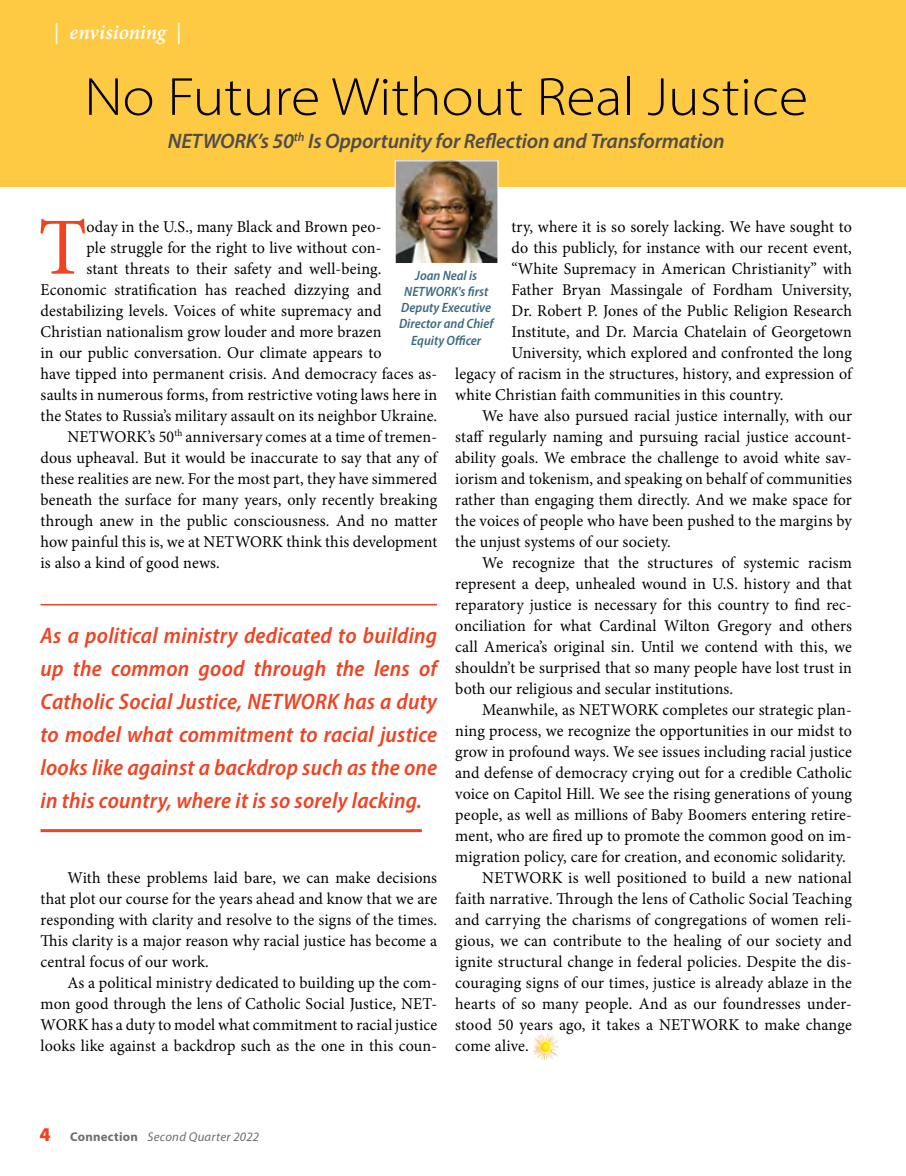
<style>
.page{position:relative;width:906px;height:1176px;background:#fff}
.page>*{position:absolute;margin:0;border:0;box-sizing:border-box;transform-origin:0 0}
.t1{font:81.15px "Minion Pro";color:#ef4423}
.t2{font:300 semi-expanded 54px "Myriad Pro";color:#000}
.t3{font:italic 600 semi-condensed 22.5px/33px "Myriad Pro";letter-spacing:.01em;color:#ef4423;text-align:justify}
.t4{font:italic 600 21px "Myriad Pro";letter-spacing:-.01em;color:#4d4d4f}
.t5{font:italic 600 21px "Minion Pro";letter-spacing:-.005em;color:#fff}
.t6{font:16.5px/21px "Minion Pro";letter-spacing:.01em;color:#000;text-align:justify}
.t7{font:italic 600 semi-condensed 13.5px/16.2px "Myriad Pro";color:#3d6a80;text-align:center}
.t8{font:italic 12.75px "Myriad Pro";letter-spacing:.02em;color:#6d6e71}
.s1{font-weight:500;font-style:normal;font-stretch:condensed}
.s2{font-weight:900;font-style:normal;font-size:19.5px;color:#ef4423}
.s3{font-weight:700;font-style:normal}
</style>
<div class="page">
<div style="left:0;top:0;width:905px;height:186px;background:#ffca43"></div>
<hr style="left:40px;top:603px;width:397px;height:2px;background:#ef4423">
<hr style="left:40px;top:828px;width:381px;height:3px;background:#ef4423">
<img style="left:533px;top:1033px;width:25px;height:26px">
<img style="left:397px;top:163px;width:99px;height:99px">
<div style="left:395px;top:161px;width:103px;height:103px;border:1px solid #fff"></div>
<p class="t5" style="left:54px;top:18px;width:129px"><span class="s1">|</span> envisioning <span class="s1">|</span></p>
<h2 class="t2" style="left:84px;top:64px;width:724px">No Future Without Real Justice</h2>
<p class="t4" style="left:168px;top:127px;width:558px">NETWORK’s 50<sup>th</sup> Is Opportunity for Reflection and Transformation</p>
<h1 class="t1" style="left:38px;top:193px;width:50px">T</h1>
<p class="t6" style="left:86px;top:216px;width:296px">oday in the U.S., many Black and Brown peo-</p>
<p class="t6" style="left:511px;top:216px;width:342px">try, where it is so sorely lacking. We have sought to</p>
<p class="t6" style="left:511px;top:237px;width:342px">do this publicly, for instance with our recent event,</p>
<p class="t6" style="left:511px;top:258px;width:342px">“White Supremacy in American Christianity” with</p>
<p class="t6" style="left:511px;top:279px;width:342px">Father Bryan Massingale of Fordham University,</p>
<p class="t6" style="left:511px;top:300px;width:342px">Dr. Robert P. Jones of the Public Religion Research</p>
<p class="t6" style="left:511px;top:321px;width:342px">Institute, and Dr. Marcia Chatelain of Georgetown</p>
<p class="t6" style="left:511px;top:342px;width:342px">University, which explored and confronted the long</p>
<p class="t6" style="left:455px;top:363px;width:398px">legacy of racism in the structures, history, and expression of</p>
<p class="t6" style="left:455px;top:384px;width:329px">white Christian faith communities in this country.</p>
<p class="t6" style="left:482px;top:405px;width:371px">We have also pursued racial justice internally, with our</p>
<p class="t6" style="left:455px;top:426px;width:398px">staff regularly naming and pursuing racial justice account-</p>
<p class="t6" style="left:455px;top:447px;width:398px">ability goals. We embrace the challenge to avoid white sav-</p>
<p class="t6" style="left:455px;top:468px;width:398px">iorism and tokenism, and speaking on behalf of communities</p>
<p class="t6" style="left:455px;top:489px;width:398px">rather than engaging them directly. And we make space for</p>
<p class="t6" style="left:455px;top:510px;width:398px">the voices of people who have been pushed to the margins by</p>
<p class="t6" style="left:455px;top:531px;width:217px">the unjust systems of our society.</p>
<p class="t6" style="left:482px;top:552px;width:371px">We recognize that the structures of systemic racism</p>
<p class="t6" style="left:455px;top:573px;width:398px">represent a deep, unhealed wound in U.S. history and that</p>
<p class="t6" style="left:455px;top:594px;width:398px">reparatory justice is necessary for this country to find rec-</p>
<p class="t6" style="left:455px;top:615px;width:398px">onciliation for what Cardinal Wilton Gregory and others</p>
<p class="t6" style="left:455px;top:636px;width:398px">call America’s original sin. Until we contend with this, we</p>
<p class="t6" style="left:455px;top:657px;width:398px">shouldn’t be surprised that so many people have lost trust in</p>
<p class="t6" style="left:455px;top:678px;width:279px">both our religious and secular institutions.</p>
<p class="t6" style="left:482px;top:699px;width:371px">Meanwhile, as NETWORK completes our strategic plan-</p>
<p class="t6" style="left:455px;top:720px;width:398px">ning process, we recognize the opportunities in our midst to</p>
<p class="t6" style="left:455px;top:741px;width:398px">grow in profound ways. We see issues including racial justice</p>
<p class="t6" style="left:455px;top:762px;width:398px">and defense of democracy crying out for a credible Catholic</p>
<p class="t6" style="left:455px;top:783px;width:398px">voice on Capitol Hill. We see the rising generations of young</p>
<p class="t6" style="left:455px;top:804px;width:398px">people, as well as millions of Baby Boomers entering retire-</p>
<p class="t6" style="left:455px;top:825px;width:398px">ment, who are fired up to promote the common good on im-</p>
<p class="t6" style="left:455px;top:846px;width:392px">migration policy, care for creation, and economic solidarity.</p>
<p class="t6" style="left:482px;top:867px;width:371px">NETWORK is well positioned to build a new national</p>
<p class="t6" style="left:455px;top:888px;width:398px">faith narrative. Through the lens of Catholic Social Teaching</p>
<p class="t6" style="left:455px;top:909px;width:398px">and carrying the charisms of congregations of women reli-</p>
<p class="t6" style="left:455px;top:930px;width:398px">gious, we can contribute to the healing of our society and</p>
<p class="t6" style="left:455px;top:951px;width:398px">ignite structural change in federal policies. Despite the dis-</p>
<p class="t6" style="left:455px;top:972px;width:398px">couraging signs of our times, justice is already ablaze in the</p>
<p class="t6" style="left:455px;top:993px;width:398px">hearts of so many people. And as our foundresses under-</p>
<p class="t6" style="left:455px;top:1014px;width:398px">stood 50 years ago, it takes a NETWORK to make change</p>
<p class="t6" style="left:455px;top:1035px;width:75px">come alive.</p>
<p class="t6" style="left:86px;top:237px;width:296px">ple struggle for the right to live without con-</p>
<p class="t6" style="left:86px;top:258px;width:296px">stant threats to their safety and well-being.</p>
<p class="t6" style="left:40px;top:279px;width:342px">Economic stratification has reached dizzying and</p>
<p class="t6" style="left:40px;top:300px;width:342px">destabilizing levels. Voices of white supremacy and</p>
<p class="t6" style="left:40px;top:321px;width:342px">Christian nationalism grow louder and more brazen</p>
<p class="t6" style="left:40px;top:342px;width:342px">in our public conversation. Our climate appears to</p>
<p class="t6" style="left:40px;top:363px;width:398px">have tipped into permanent crisis. And democracy faces as-</p>
<p class="t6" style="left:41px;top:384px;width:398px">saults in numerous forms, from restrictive voting laws here in</p>
<p class="t6" style="left:41px;top:405px;width:398px">the States to Russia’s military assault on its neighbor Ukraine.</p>
<p class="t6" style="left:68px;top:426px;width:371px">NETWORK’s 50<sup>th</sup> anniversary comes at a time of tremen-</p>
<p class="t6" style="left:41px;top:447px;width:398px">dous upheaval. But it would be inaccurate to say that any of</p>
<p class="t6" style="left:41px;top:468px;width:398px">these realities are new. For the most part, they have simmered</p>
<p class="t6" style="left:40px;top:489px;width:398px">beneath the surface for many years, only recently breaking</p>
<p class="t6" style="left:40px;top:510px;width:398px">through anew in the public consciousness. And no matter</p>
<p class="t6" style="left:40px;top:531px;width:398px">how painful this is, we at NETWORK think this development</p>
<p class="t6" style="left:40px;top:552px;width:181px">is also a kind of good news.</p>
<p class="t7" style="left:399px;top:267px;width:96px">Joan Neal is<br>NETWORK's first<br>Deputy Executive<br>Director and Chief<br>Equity Officer</p>
<p class="t3" style="left:40px;top:618px;width:398px">As a political ministry dedicated to building up the common good through the lens of Catholic Social Justice, NETWORK has a duty to model what commitment to racial justice looks like against a backdrop such as the one in this country, where it is so sorely lacking.</p>
<p class="t6" style="left:40px;top:867px;width:398px;text-indent:27px">With these problems laid bare, we can make decisions that plot our course for the years ahead and know that we are responding with clarity and resolve to the signs of the times.<br>This clarity is a major reason why racial justice has become a central focus of our work.</p>
<p class="t6" style="left:40px;top:972px;width:398px;text-indent:27px">As a political ministry dedicated to building up the com&shy;mon good through the lens of Catholic Social Justice, NET-WORK has a duty to model what commitment to racial justice looks like against a backdrop such as the one in this coun-</p>
<p class="t8" style="left:40px;top:1128px;width:221px"><span class="s2">4</span> <span class="s3">Connection</span> Second Quarter 2022</p>
</div>
